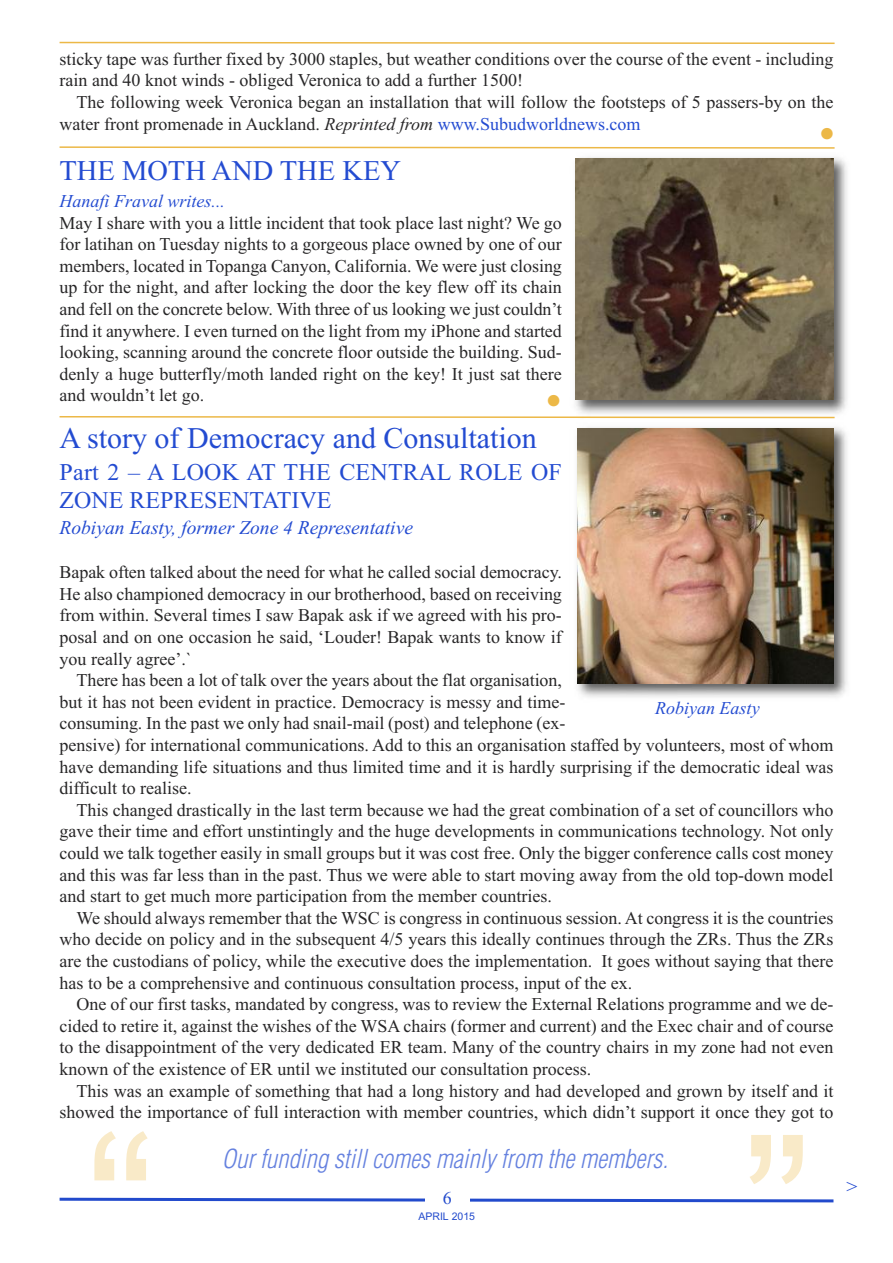
<style>
.page{position:relative;width:893px;height:1263px;background:#fff}
.page>*{position:absolute;margin:0;border:0;box-sizing:border-box;transform-origin:0 0}
.t1{font:210px "Arial";color:#f9eac8}
.t2{font:italic 46.5px "Times New Roman";color:#ecb847}
.t3{font:30px "Times New Roman";color:#234bd1}
.t4{font:28.5px "Times New Roman";color:#234bd1}
.t5{font:italic 300 condensed 25.5px "Helvetica";color:#6581df}
.t6{font:24px/28.8px "Times New Roman";letter-spacing:.01em;color:#234bd1}
.t7{font:italic 19.5px "Times New Roman";color:#234bd1}
.t8{font:19.5px "Times New Roman";color:#234bd1}
.t9{font:18px/21.6px "Times New Roman";color:#272627;text-align:justify}
.t10{font:italic 18px "Times New Roman";color:#234bd1}
.t11{font:18px "Times New Roman";color:#224acc}
.t12{font:10.5px "Arial";color:#224acc}
.s1{font-style:italic}
.s2{color:#234bd1}
</style>
<div class="page">
<svg style="left:59px;top:1197px;width:775px;height:6px"></svg>
<svg style="left:59px;top:41px;width:776px;height:3px"></svg>
<div style="left:425px;top:1192px;width:44px;height:37px;background:#fff"></div>
<svg style="left:59px;top:146px;width:776px;height:3px"></svg>
<img style="left:576px;top:427px;width:271px;height:270px">
<img style="left:577px;top:429px;width:256px;height:255px">
<img style="left:575px;top:157px;width:272px;height:257px">
<img style="left:575px;top:159px;width:258px;height:241px">
<svg style="left:59px;top:416px;width:776px;height:3px"></svg>
<p class="t9" style="left:60px;top:48px;width:775px">sticky tape was further fixed by 3000 staples, but weather conditions over the course of the event - including rain and 40 knot winds - obliged Veronica to add a further 1500!</p>
<p class="t9" style="left:60px;top:91px;width:775px;text-indent:17px">The following week Veronica began an installation that will follow the footsteps of 5 passers-by on the water front promenade in Auckland. <span class="s1">Reprinted from</span> <span class="s2">www.Subudworldnews.com</span></p>
<h3 class="t4" style="left:60px;top:154px;width:343px">THE MOTH AND THE KEY</h3>
<p class="t10" style="left:60px;top:190px;width:167px">Hanafi Fraval writes...</p>
<p class="t9" style="left:60px;top:212px;width:504px">May I share with you a little incident that took place last night? We go for latihan on Tuesday nights to a gorgeous place owned by one of our members, located in Topanga Canyon, California. We were just closing up for the night, and after locking the door the key flew off its chain and fell on the concrete below. With three of us looking we just couldn’t find it anywhere. I even turned on the light from my iPhone and started looking, scanning around the concrete floor outside the building. Sud&shy;denly a huge butterfly/moth landed right on the key! It just sat there and wouldn’t let go.</p>
<h3 class="t3" style="left:60px;top:420px;width:479px">A story of Democracy and Consultation</h3>
<h3 class="t6" style="left:60px;top:457px;width:504px">Part 2 – A LOOK AT THE CENTRAL ROLE OF<br>ZONE REPRESENTATIVE</h3>
<p class="t7" style="left:60px;top:516px;width:355px">Robiyan Easty, former Zone 4 Representative</p>
<p class="t9" style="left:60px;top:561px;width:504px">Bapak often talked about the need for what he called social democracy.<br>He also championed democracy in our brotherhood, based on receiving from within. Several times I saw Bapak ask if we agreed with his pro&shy;posal and on one occasion he said, ‘Louder! Bapak wants to know if you really agree’.`</p>
<p class="t9" style="left:60px;top:669px;width:775px;text-align:left;text-indent:17px">There has been a lot of talk over the years about the flat organisation,<br>but it has not been evident in practice. Democracy is messy and time-<br>consuming. In the past we only had snail-mail (post) and telephone (ex-<br>pensive) for international communications. Add to this an organisation staffed by volunteers, most of whom have demanding life situations and thus limited time and it is hardly surprising if the democratic ideal was difficult to realise.</p>
<p class="t9" style="left:60px;top:799px;width:775px;text-indent:17px">This changed drastically in the last term because we had the great combination of a set of councillors who gave their time and effort unstintingly and the huge developments in communications technology. Not only could we talk together easily in small groups but it was cost free. Only the bigger conference calls cost money and this was far less than in the past. Thus we were able to start moving away from the old top-down model and start to get much more participation from the member countries.</p>
<p class="t9" style="left:60px;top:907px;width:775px;text-indent:17px">We should always remember that the WSC is congress in continuous session. At congress it is the countries who decide on policy and in the subsequent 4/5 years this ideally continues through the ZRs. Thus the ZRs are the custodians of policy, while the executive does the implementation. It goes without saying that there has to be a comprehensive and continuous consultation process, input of the ex.</p>
<p class="t9" style="left:60px;top:993px;width:775px;text-indent:17px">One of our first tasks, mandated by congress, was to review the External Relations programme and we de&shy;cided to retire it, against the wishes of the WSA chairs (former and current) and the Exec chair and of course to the disappointment of the very dedicated ER team. Many of the country chairs in my zone had not even known of the existence of ER until we instituted our consultation process.</p>
<p class="t9" style="left:60px;top:1079px;width:775px;text-align:right">This was an example of something that had a long history and had developed and grown by itself and it showed the importance of full interaction with member countries, which didn’t support it once they got to</p>
<h2 class="t2" style="left:819px;top:106px;width:18px">•</h2>
<h2 class="t2" style="left:545px;top:372px;width:18px">•</h2>
<p class="t10" style="left:655px;top:697px;width:106px">Robiyan Easty</p>
<h1 class="t1" style="left:86px;top:1089px;width:71px">“</h1>
<h1 class="t1" style="left:742px;top:1091px;width:71px">”</h1>
<h3 class="t5" style="left:222px;top:1144px;width:452px">Our funding still comes mainly from the members.</h3>
<p class="t11" style="left:443px;top:1188px;width:10px">6</p>
<p class="t12" style="left:418px;top:1210px;width:58px">APRIL 2015</p>
<p class="t8" style="left:846px;top:1174px;width:12px">&gt;</p>
</div>
